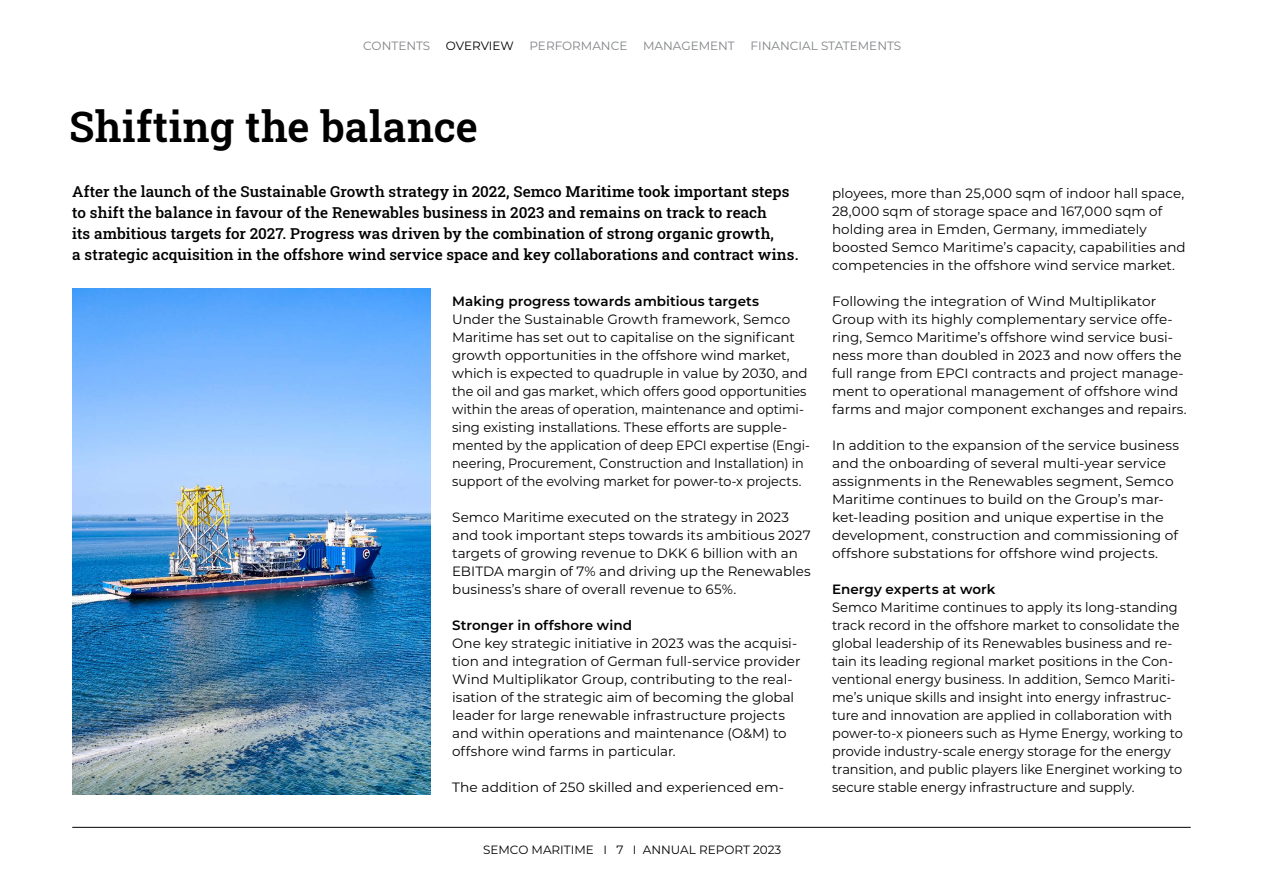
<style>
.page{position:relative;width:1263px;height:893px;background:#fff}
.page>*{position:absolute;margin:0;border:0;box-sizing:border-box;transform-origin:0 0}
.t1{font:600 42px "Roboto Slab";letter-spacing:.01em;color:#000}
.t2{font:500 15px/21px "Roboto Slab";letter-spacing:.005em;color:#000}
.t3{font:13.5px/18px "Montserrat";color:#000}
.t4{font:13.5px/18px "Montserrat";color:#000;scale:.96 1}
.t5{font:600 13.5px "Montserrat";letter-spacing:.005em;color:#000}
.t6{font:12px "Montserrat";color:#808285}
.t7{font:12px "Montserrat";color:#000}
</style>
<div class="page">
<hr style="left:72px;top:827px;width:1119px;height:1px;background:#000">
<img style="left:72px;top:288px;width:359px;height:506px">
<p class="t6" style="left:363px;top:37px;width:69px">CONTENTS</p>
<p class="t7" style="left:446px;top:37px;width:69px">OVERVIEW</p>
<p class="t6" style="left:529px;top:37px;width:99px">PERFORMANCE</p>
<p class="t6" style="left:643px;top:37px;width:93px">MANAGEMENT</p>
<p class="t6" style="left:751px;top:37px;width:152px">FINANCIAL STATEMENTS</p>
<h1 class="t1" style="left:69px;top:98px;width:410px">Shifting the balance</h1>
<p class="t2" style="left:72px;top:181px;width:728px">After the launch of the Sustainable Growth strategy in 2022, Semco Maritime took important steps to shift the balance in favour of the Renewables business in 2023 and remains on track to reach<br>its ambitious targets for 2027. Progress was driven by the combination of strong organic growth,<br>a strategic acquisition in the offshore wind service space and key collaborations and contract wins.</p>
<p class="t5" style="left:452px;top:292px;width:309px">Making progress towards ambitious targets</p>
<p class="t3" style="left:452px;top:310px;width:359px">Under the Sustainable Growth framework, Semco Maritime has set out to capitalise on the significant growth opportunities in the offshore wind market, which is expected to quadruple in value by 2030, and the oil and gas market, which offers good opportunities within the areas of operation, maintenance and optimi&shy;sing existing installations. These efforts are supple&shy;mented by the application of deep EPCI expertise (Engi&shy;neering, Procurement, Construction and Installation) in support of the evolving market for power-to-x projects.</p>
<p class="t3" style="left:452px;top:508px;width:360px">Semco Maritime executed on the strategy in 2023 and took important steps towards its ambitious 2027 targets of growing revenue to DKK 6 billion with an EBITDA margin of 7% and driving up the Renewables business’s share of overall revenue to 65%.</p>
<p class="t5" style="left:452px;top:616px;width:181px">Stronger in offshore wind</p>
<p class="t3" style="left:452px;top:634px;width:350px">One key strategic initiative in 2023 was the acquisi&shy;tion and integration of German full-service provider Wind Multiplikator Group, contributing to the real&shy;isation of the strategic aim of becoming the global leader for large renewable infrastructure projects and within operations and maintenance (O&amp;M) to offshore wind farms in particular.</p>
<p class="t3" style="left:452px;top:778px;width:333px">The addition of 250 skilled and experienced em-</p>
<p class="t7" style="left:483px;top:841px;width:300px">SEMCO MARITIME I 7 I ANNUAL REPORT 2023</p>
<p class="t3" style="left:832px;top:184px;width:355px">ployees, more than 25,000 sqm of indoor hall space, 28,000 sqm of storage space and 167,000 sqm of holding area in Emden, Germany, immediately boosted Semco Maritime’s capacity, capabilities and competencies in the offshore wind service market.</p>
<p class="t3" style="left:832px;top:292px;width:356px">Following the integration of Wind Multiplikator Group with its highly complementary service offe&shy;ring, Semco Maritime’s offshore wind service busi&shy;ness more than doubled in 2023 and now offers the full range from EPCI contracts and project manage&shy;ment to operational management of offshore wind farms and major component exchanges and repairs.</p>
<p class="t3" style="left:832px;top:436px;width:348px">In addition to the expansion of the service business and the onboarding of several multi-year service assignments in the Renewables segment, Semco Maritime continues to build on the Group’s mar&shy;ket-leading position and unique expertise in the development, construction and commissioning of offshore substations for offshore wind projects.</p>
<p class="t5" style="left:832px;top:580px;width:165px">Energy experts at work</p>
<p class="t4" style="left:832px;top:598px;width:367px">Semco Maritime continues to apply its long-standing track record in the offshore market to consolidate the global leadership of its Renewables business and re&shy;tain its leading regional market positions in the Con&shy;ventional energy business. In addition, Semco Mariti&shy;me’s unique skills and insight into energy infrastruc&shy;ture and innovation are applied in collaboration with power-to-x pioneers such as Hyme Energy, working to provide industry-scale energy storage for the energy transition, and public players like Energinet working to secure stable energy infrastructure and supply.</p>
</div>
